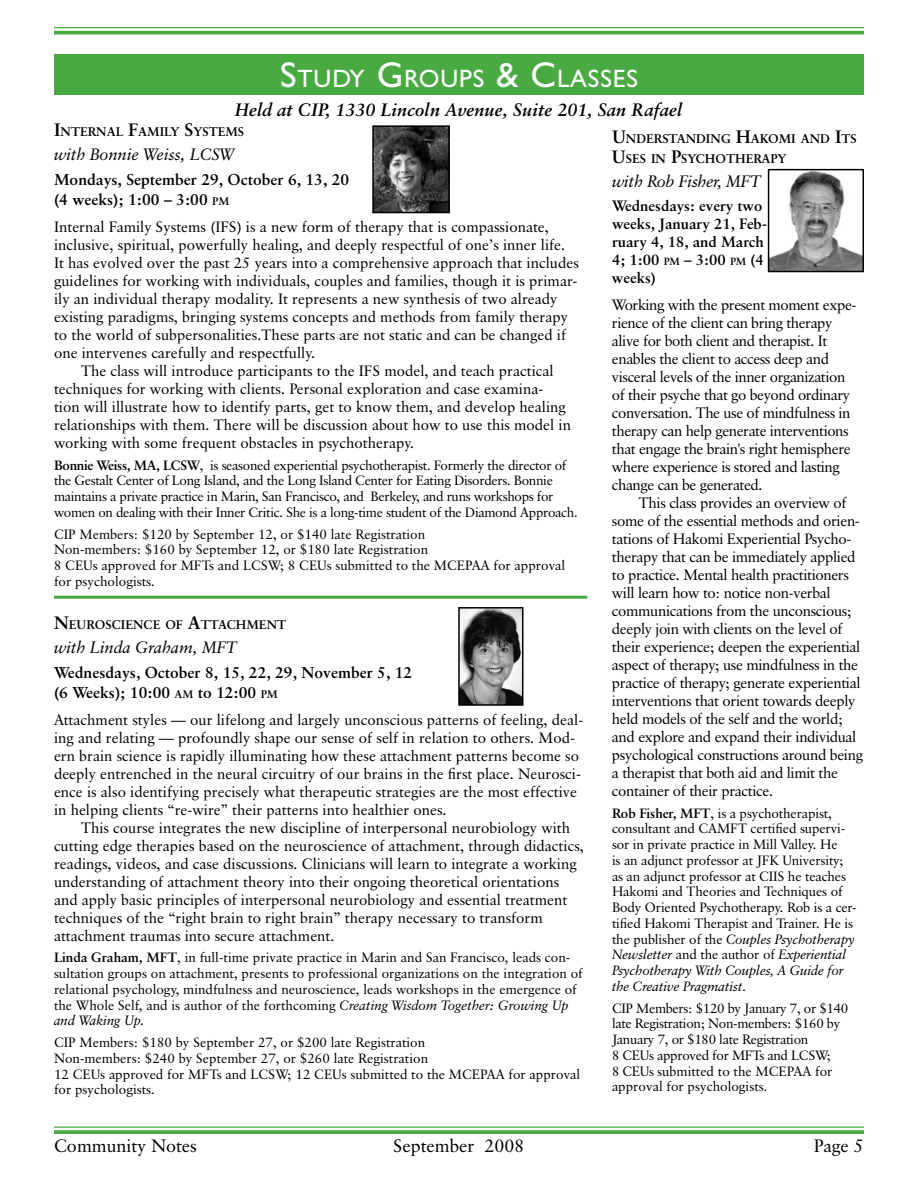
<style>
.page{position:relative;width:918px;height:1188px;background:#fff}
.page>*{position:absolute;margin:0;border:0;box-sizing:border-box;transform-origin:0 0}
.t1{font:25.2px "Gill Sans";letter-spacing:.035em;color:#fff}
.t2{font:italic 700 18px "Classical Garamond BT";color:#000}
.t3{font:18px "Classical Garamond BT";color:#000}
.t4{font:italic 16.5px "Classical Garamond BT";color:#000}
.t5{font:700 15.75px/19.5px "Classical Garamond BT";color:#000}
.t6{font:15px/18px "Classical Garamond BT";color:#000}
.t7{font:15px/18px "Classical Garamond BT";letter-spacing:-.025em;color:#000}
.t8{font:15px/18px "Classical Garamond BT";letter-spacing:-.03em;color:#000}
.t9{font:700 15px/18px "Classical Garamond BT";color:#000}
.t10{font:13.5px/15.8px "Classical Garamond BT";letter-spacing:-.01em;color:#000}
.t11{font:700 12.6px/19.5px "Classical Garamond BT";color:#000}
.s1{font-size:36px}
.s2{font-size:18px}
.s3{font-size:10.95px}
.s4{font-weight:700}
.s5{font-style:italic}
.s6{font-size:10.5px}
</style>
<div class="page">
<hr style="left:54px;top:1126px;width:810px;height:2px;background:#4aaa42">
<svg style="left:54px;top:1130px;width:810px;height:4px;background:#55af4d"></svg>
<hr style="left:54px;top:27px;width:810px;height:1px;background:#4aaa42">
<hr style="left:54px;top:31px;width:810px;height:3px;background:#4aaa42">
<div style="left:54px;top:54px;width:810px;height:40px;background:#4aaa42"></div>
<img style="left:771px;top:172px;width:90px;height:97px">
<div style="left:768px;top:169px;width:96px;height:103px;border:2px solid #000"></div>
<hr style="left:54px;top:596px;width:533px;height:3px;background:#4aaa42">
<img style="left:375px;top:128px;width:72px;height:82px">
<div style="left:372px;top:125px;width:78px;height:88px;border:2px solid #000"></div>
<img style="left:461px;top:610px;width:59px;height:93px">
<div style="left:458px;top:607px;width:65px;height:99px;border:2px solid #000"></div>
<h1 class="t1" style="left:280px;top:64px;width:359px"><span class="s1">S</span>TUDY <span class="s1">G</span> ROUPS <span class="s1">&amp; C</span>LASSES</h1>
<p class="t2" style="left:235px;top:98px;width:449px">Held at CIP, 1330 Lincoln Avenue, Suite 201, San Rafael</p>
<p class="t11" style="left:54px;top:122px;width:192px"><span class="s2">I</span>NTERNAL <span class="s2">F</span>AMILY <span class="s2">S</span>YSTEMS</p>
<p class="t4" style="left:54px;top:144px;width:182px">with Bonnie Weiss, LCSW</p>
<p class="t5" style="left:54px;top:170px;width:297px">Mondays, September 29, October 6, 13, 20 (4 weeks); 1:00 – 3:00 <span class="s3">PM</span></p>
<p class="t6" style="left:54px;top:218px;width:497px">Internal Family Systems (IFS) is a new form of therapy that is compassionate,</p>
<p class="t6" style="left:54px;top:236px;width:513px">inclusive, spiritual, powerfully healing, and deeply respectful of one’s inner life.</p>
<p class="t6" style="left:54px;top:254px;width:526px">It has evolved over the past 25 years into a comprehensive approach that includes</p>
<p class="t6" style="left:54px;top:272px;width:525px">guidelines for working with individuals, couples and families, though it is primar-</p>
<p class="t6" style="left:54px;top:290px;width:505px">ily an individual therapy modality. It represents a new synthesis of two already</p>
<p class="t6" style="left:54px;top:308px;width:516px">existing paradigms, bringing systems concepts and methods from family therapy</p>
<p class="t6" style="left:54px;top:326px;width:514px">to the world of subpersonalities.These parts are not static and can be changed if</p>
<p class="t6" style="left:54px;top:344px;width:263px">one intervenes carefully and respectfully.</p>
<p class="t6" style="left:81px;top:362px;width:474px">The class will introduce participants to the IFS model, and teach practical</p>
<p class="t6" style="left:54px;top:380px;width:491px">techniques for working with clients. Personal exploration and case examina-</p>
<p class="t6" style="left:54px;top:398px;width:514px">tion will illustrate how to identify parts, get to know them, and develop healing</p>
<p class="t6" style="left:54px;top:416px;width:519px">relationships with them. There will be discussion about how to use this model in</p>
<p class="t6" style="left:54px;top:434px;width:362px">working with some frequent obstacles in psychotherapy.</p>
<p class="t10" style="left:54px;top:457px;width:525px"><span class="s4">Bonnie Weiss, MA, LCSW</span>, is seasoned experiential psychotherapist. Formerly the director of the Gestalt Center of Long Island, and the Long Island Center for Eating Disorders. Bonnie maintains a private practice in Marin, San Francisco, and Berkeley, and runs workshops for women on dealing with their Inner Critic. She is a long-time student of the Diamond Approach.</p>
<p class="t10" style="left:54px;top:526px;width:513px">CIP Members: $120 by September 12, or $140 late Registration<br>Non-members: $160 by September 12, or $180 late Registration<br>8 CEUs approved for MFTs and LCSW; 8 CEUs submitted to the MCEPAA for approval for psychologists.</p>
<p class="t11" style="left:54px;top:614px;width:233px"><span class="s2">N</span>EUROSCIENCE OF <span class="s2">A</span>TTACHMENT</p>
<p class="t4" style="left:54px;top:637px;width:184px">with Linda Graham, MFT</p>
<p class="t5" style="left:54px;top:663px;width:360px">Wednesdays, October 8, 15, 22, 29, November 5, 12 (6 Weeks); 10:00 <span class="s3">AM</span> to 12:00 <span class="s3">PM</span></p>
<p class="t6" style="left:54px;top:710px;width:531px">Attachment styles — our lifelong and largely unconscious patterns of feeling, deal&shy;ing and relating — profoundly shape our sense of self in relation to others. Mod&shy;ern brain science is rapidly illuminating how these attachment patterns become so deeply entrenched in the neural circuitry of our brains in the first place. Neurosci&shy;ence is also identifying precisely what therapeutic strategies are the most effective in helping clients “re-wire” their patterns into healthier ones.</p>
<p class="t6" style="left:54px;top:818px;width:532px;text-indent:27px">This course integrates the new discipline of interpersonal neurobiology with cutting edge therapies based on the neuroscience of attachment, through didactics, readings, videos, and case discussions. Clinicians will learn to integrate a working understanding of attachment theory into their ongoing theoretical orientations and apply basic principles of interpersonal neurobiology and essential treatment techniques of the “right brain to right brain” therapy necessary to transform attachment traumas into secure attachment.</p>
<p class="t10" style="left:54px;top:950px;width:530px"><span class="s4">Linda Graham, MFT</span>, in full-time private practice in Marin and San Francisco, leads con&shy;sultation groups on attachment, presents to professional organizations on the integration of relational psychology, mindfulness and neuroscience, leads workshops in the emergence of the Whole Self, and is author of the forthcoming <span class="s5">Creating Wisdom Together: Growing Up and Waking Up.</span></p>
<p class="t10" style="left:54px;top:1034px;width:528px">CIP Members: $180 by September 27, or $200 late Registration<br>Non-members: $240 by September 27, or $260 late Registration<br>12 CEUs approved for MFTs and LCSW; 12 CEUs submitted to the MCEPAA for approval for psychologists.</p>
<p class="t11" style="left:612px;top:129px;width:246px"><span class="s2">U</span>NDERSTANDING <span class="s2">H</span>AKOMI AND <span class="s2">I</span>TS<br><span class="s2">U</span>SES IN <span class="s2">P</span>SYCHOTHERAPY</p>
<p class="t4" style="left:612px;top:171px;width:150px">with Rob Fisher, MFT</p>
<p class="t9" style="left:612px;top:197px;width:157px">Wednesdays: every two weeks, January 21, Feb&shy;ruary 4, 18, and March<br>4; 1:00 <span class="s6">PM</span> – 3:00 <span class="s6">PM</span> (4 weeks)</p>
<p class="t8" style="left:612px;top:295px;width:246px">Working with the present moment expe&shy;rience of the client can bring therapy alive for both client and therapist. It enables the client to access deep and visceral levels of the inner organization of their psyche that go beyond ordinary conversation. The use of mindfulness in therapy can help generate interventions that engage the brain's right hemisphere where experience is stored and lasting change can be generated.</p>
<p class="t7" style="left:612px;top:493px;width:253px;text-indent:27px">This class provides an overview of some of the essential methods and orien&shy;tations of Hakomi Experiential Psycho&shy;therapy that can be immediately applied to practice. Mental health practitioners will learn how to: notice non-verbal communications from the unconscious; deeply join with clients on the level of their experience; deepen the experiential aspect of therapy; use mindfulness in the practice of therapy; generate experiential interventions that orient towards deeply held models of the self and the world; and explore and expand their individual psychological constructions around being a therapist that both aid and limit the container of their practice.</p>
<p class="t10" style="left:612px;top:805px;width:246px"><span class="s4">Rob Fisher, MFT</span>, is a psychotherapist, consultant and CAMFT certified supervi&shy;sor in private practice in Mill Valley. He<br>is an adjunct professor at JFK University; as an adjunct professor at CIIS he teaches Hakomi and Theories and Techniques of Body Oriented Psychotherapy. Rob is a cer&shy;tified Hakomi Therapist and Trainer. He is the publisher of the <span class="s5">Couples Psychotherapy Newsletter</span> and the author of <span class="s5">Experiential Psychotherapy With Couples, A Guide for the Creative Pragmatist</span>.</p>
<p class="t10" style="left:612px;top:1000px;width:238px">CIP Members: $120 by January 7, or $140 late Registration; Non-members: $160 by January 7, or $180 late Registration<br>8 CEUs approved for MFTs and LCSW;<br>8 CEUs submitted to the MCEPAA for approval for psychologists.</p>
<p class="t3" style="left:54px;top:1135px;width:144px">Community Notes</p>
<p class="t3" style="left:393px;top:1135px;width:133px">September 2008</p>
<p class="t3" style="left:814px;top:1135px;width:52px">Page 5</p>
</div>
